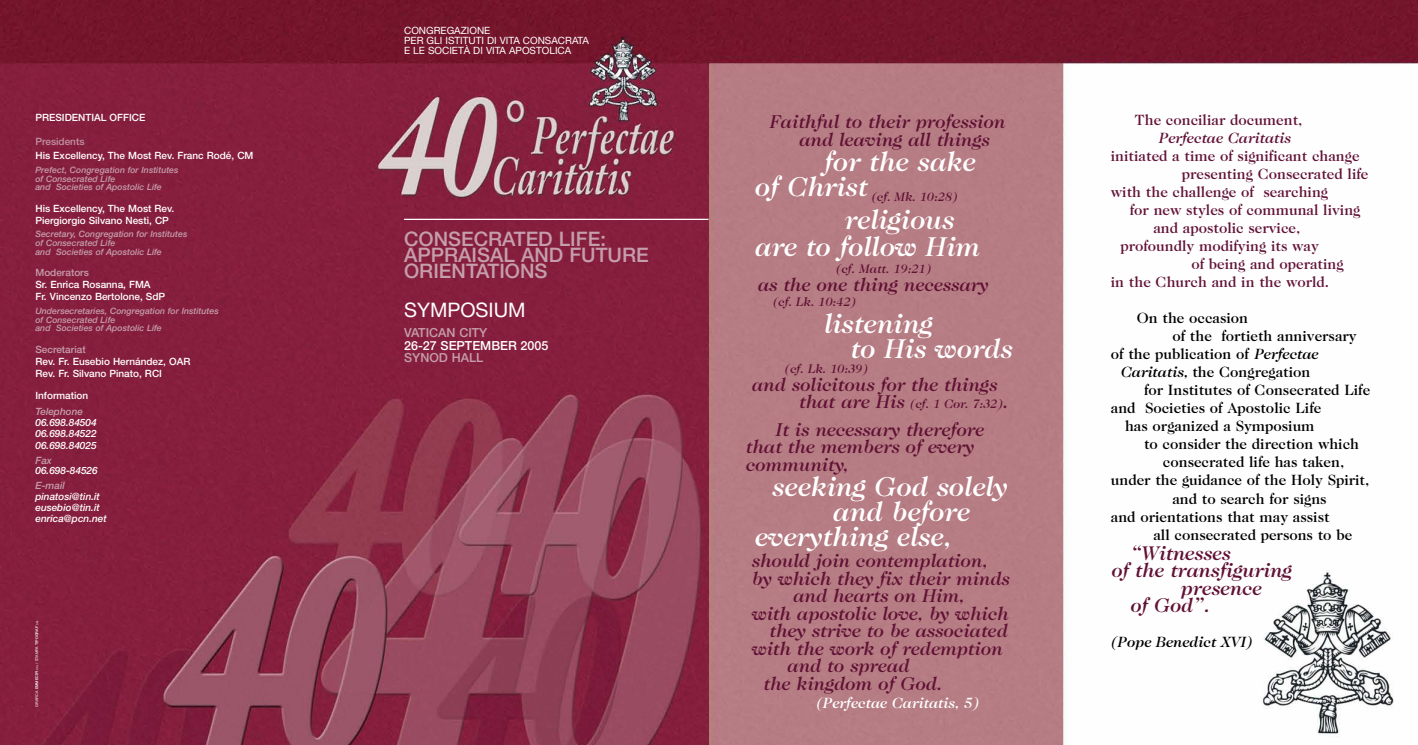
<style>
.page{position:relative;width:1418px;height:745px;background:#fff}
.page>*{position:absolute;margin:0;border:0;box-sizing:border-box;transform-origin:0 0}
.t1{font:italic 500 27.5px/26.2px "Caslon Two Twenty Four";color:#fff}
.t2{font:500 20px/16.2px "Helvetica Neue";color:#c59ead}
.t3{font:italic 500 20px "Caslon Two Twenty Four";color:#611135}
.t4{font:20px "Helvetica Neue";color:#fff}
.t5{font:italic 500 18.75px/17.5px "Caslon Two Twenty Four";color:#611135}
.t6{font:500 15px "Caslon Two Twenty Four";color:#000}
.t7{font:500 15px "Caslon Two Twenty Four";color:#611135}
.t8{font:italic 500 15px "Caslon Two Twenty Four";color:#fff}
.t9{font:italic 500 15px "Caslon Two Twenty Four";color:#611135}
.t10{font:italic 500 15px "Caslon Two Twenty Four";color:#000}
.t11{font:italic 500 12.5px "Caslon Two Twenty Four";color:#611135}
.t12{font:500 12.5px "Helvetica Neue";color:#c59ead}
.t13{font:500 12.5px "Helvetica Neue";color:#fff}
.t14{font:500 10px/12px "Helvetica Neue";color:#fff}
.t15{font:italic 500 10px/11.2px "Helvetica Neue";color:#fff;text-align:justify}
.t16{font:10px/10px "Helvetica Neue";color:#fff}
.t17{font:500 10px "Helvetica Neue";color:#c59ead}
.t18{font:italic 500 10px "Helvetica Neue";color:#c59ead}
.t19{font:500 10px "Helvetica Neue";color:#c093a4}
.t20{font:italic 500 8.75px/8.8px "Helvetica Neue";color:#c59ead}
.t21{font:500 3.75px "Helvetica Neue";color:#fff}
.s1{font-weight:400}
.s2{font-weight:400;font-size:2.5px}
.s3{font-size:18.75px}
.s4{font-style:italic}
</style>
<div class="page">
<img style="left:0;top:0;width:1417px;height:744px">
<hr style="left:404px;top:218px;width:304px;height:2px;background:#fff">
<p class="t14" style="left:35px;top:113px;width:111px">PRESIDENTIAL OFFICE</p>
<p class="t19" style="left:35px;top:138px;width:51px">Presidents</p>
<p class="t14" style="left:35px;top:150px;width:219px">His Excellency, The Most Rev. Franc Rodé, CM</p>
<p class="t20" style="left:35px;top:166px;width:144px">Prefect, Congregation for Institutes of Consecrated Life<br>and Societies of Apostolic Life</p>
<p class="t14" style="left:35px;top:203px;width:140px">His Excellency, The Most Rev.<br>Piergiorgio Silvano Nesti, CP</p>
<p class="t20" style="left:35px;top:230px;width:153px">Secretary, Congregation for Institutes of Consecrated Life<br>and Societies of Apostolic Life</p>
<p class="t17" style="left:35px;top:269px;width:55px">Moderators</p>
<p class="t14" style="left:35px;top:279px;width:131px">Sr. Enrica Rosanna, FMA<br>Fr. Vincenzo Bertolone, SdP</p>
<p class="t20" style="left:35px;top:307px;width:185px">Undersecretaries, Congregation for Institutes of Consecrated Life<br>and Societies of Apostolic Life</p>
<p class="t17" style="left:35px;top:345px;width:52px">Secretariat</p>
<p class="t14" style="left:35px;top:355px;width:156px">Rev. Fr. Eusebio Hernández, OAR<br>Rev. Fr. Silvano Pinato, RCI</p>
<p class="t14" style="left:35px;top:389px;width:54px">Information</p>
<p class="t18" style="left:35px;top:407px;width:49px">Telephone</p>
<p class="t15" style="left:35px;top:417px;width:63px">06.698.84504<br>06.698.84522<br>06.698.84025</p>
<p class="t18" style="left:35px;top:456px;width:18px">Fax</p>
<p class="t15" style="left:35px;top:465px;width:64px">06.698-84526</p>
<p class="t18" style="left:35px;top:481px;width:31px">E-mail</p>
<p class="t15" style="left:35px;top:491px;width:73px;text-align:left">pinatosi@tin.it eusebio@tin.it enrica@pcn.net</p>
<p class="t21" style="left:35px;top:706px;width:88px;rotate:-90deg"><span class="s1">GRAFICA</span> EMMECIPI <span class="s2">SRL</span> <span class="s1">/ STAMPA</span> TIPOGRAF <span class="s2">SRL</span></p>
<p class="t16" style="left:404px;top:27px;width:186px">CONGREGAZIONE<br>PER GLI ISTITUTI DI VITA CONSACRATA<br>E LE SOCIETÀ DI VITA APOSTOLICA</p>
<h2 class="t2" style="left:404px;top:232px;width:246px">CONSECRATED LIFE:<br>APPRAISAL AND FUTURE<br>ORIENTATIONS</h2>
<h2 class="t4" style="left:404px;top:302px;width:123px">SYMPOSIUM</h2>
<p class="t12" style="left:404px;top:328px;width:85px">VATICAN CITY</p>
<p class="t13" style="left:404px;top:340px;width:146px">26-27 SEPTEMBER 2005</p>
<p class="t12" style="left:404px;top:353px;width:81px">SYNOD HALL</p>
<p class="t5" style="left:798px;top:114px;width:208px;text-indent:-30px">Faithful to their profession and leaving all things</p>
<h1 class="t1" style="left:823px;top:150px;width:153px">for the sake</h1>
<p class="t11" style="left:754px;top:191px;width:204px"><sup>of</sup> <sup>Christ</sup> (cf. Mk. 10:28)</p>
<h1 class="t1" style="left:754px;top:209px;width:227px;text-indent:90px">religious are to follow Him</h1>
<p class="t11" style="left:836px;top:264px;width:96px">(cf. Matt. 19:21)</p>
<p class="t5" style="left:757px;top:277px;width:232px">as the one thing necessary</p>
<p class="t11" style="left:772px;top:296px;width:84px">(cf. Lk. 10:42)</p>
<h1 class="t1" style="left:849px;top:313px;width:164px;line-height:25px;text-indent:-26px">listening<br>to His words</h1>
<p class="t11" style="left:784px;top:364px;width:84px">(cf. Lk. 10:39)</p>
<p class="t5" style="left:751px;top:377px;width:247px">and solicitous for the things</p>
<p class="t11" style="left:798px;top:399px;width:211px"><span class="s3">that are His</span> (cf. 1 Cor. 7:32)<span class="s3">.</span></p>
<p class="t5" style="left:745px;top:422px;width:240px;text-indent:30px">It is necessary therefore that the members of every community,</p>
<h1 class="t1" style="left:771px;top:475px;width:237px">seeking God solely</h1>
<h1 class="t1" style="left:832px;top:500px;width:138px">and before</h1>
<h1 class="t1" style="left:754px;top:525px;width:198px">everything else,</h1>
<p class="t5" style="left:751px;top:553px;width:237px">should join contemplation,</p>
<p class="t5" style="left:751px;top:570px;width:259px">by which they fix their minds</p>
<p class="t5" style="left:792px;top:588px;width:173px">and hearts on Him,</p>
<p class="t5" style="left:751px;top:605px;width:258px">with apostolic love, by which</p>
<p class="t5" style="left:768px;top:623px;width:240px">they strive to be associated</p>
<p class="t5" style="left:751px;top:640px;width:252px">with the work of redemption</p>
<p class="t5" style="left:786px;top:658px;width:124px">and to spread</p>
<p class="t5" style="left:763px;top:675px;width:180px">the kingdom of God.</p>
<p class="t8" style="left:816px;top:696px;width:164px">(Perfectae Caritatis, 5)</p>
<p class="t7" style="left:1134px;top:114px;width:169px">The conciliar document,</p>
<p class="t9" style="left:1158px;top:132px;width:134px">Perfectae Caritatis</p>
<p class="t7" style="left:1110px;top:150px;width:250px">initiated a time of significant change</p>
<p class="t7" style="left:1181px;top:168px;width:188px">presenting Consecrated life</p>
<p class="t7" style="left:1110px;top:186px;width:219px">with the challenge of searching</p>
<p class="t7" style="left:1129px;top:204px;width:232px">for new styles of communal living</p>
<p class="t7" style="left:1153px;top:222px;width:148px">and apostolic service,</p>
<p class="t7" style="left:1120px;top:240px;width:200px">profoundly modifying its way</p>
<p class="t7" style="left:1191px;top:258px;width:154px">of being and operating</p>
<p class="t7" style="left:1110px;top:276px;width:220px">in the Church and in the world.</p>
<p class="t6" style="left:1136px;top:312px;width:113px">On the occasion</p>
<p class="t6" style="left:1172px;top:330px;width:186px">of the fortieth anniversary</p>
<p class="t6" style="left:1110px;top:348px;width:209px">of the publication of <span class="s4">Perfectae</span></p>
<p class="t6" style="left:1120px;top:366px;width:192px"><span class="s4">Caritatis,</span> the Congregation</p>
<p class="t6" style="left:1143px;top:384px;width:228px">for Institutes of Consecrated Life</p>
<p class="t6" style="left:1110px;top:402px;width:212px">and Societies of Apostolic Life</p>
<p class="t6" style="left:1125px;top:420px;width:191px">has organized a Symposium</p>
<p class="t6" style="left:1143px;top:438px;width:217px">to consider the direction which</p>
<p class="t6" style="left:1162px;top:456px;width:183px">consecrated life has taken,</p>
<p class="t6" style="left:1110px;top:474px;width:260px">under the guidance of the Holy Spirit,</p>
<p class="t6" style="left:1172px;top:492px;width:156px">and to search for signs</p>
<p class="t6" style="left:1110px;top:510px;width:220px">and orientations that may assist</p>
<p class="t6" style="left:1153px;top:528px;width:200px">all consecrated persons to be</p>
<h2 class="t3" style="left:1129px;top:544px;width:102px">“Witnesses</h2>
<h2 class="t3" style="left:1110px;top:562px;width:182px">of the transfiguring</h2>
<h2 class="t3" style="left:1180px;top:579px;width:82px">presence</h2>
<h2 class="t3" style="left:1129px;top:597px;width:81px">of God”.</h2>
<p class="t10" style="left:1110px;top:635px;width:142px">(Pope Benedict XVI)</p>
</div>
